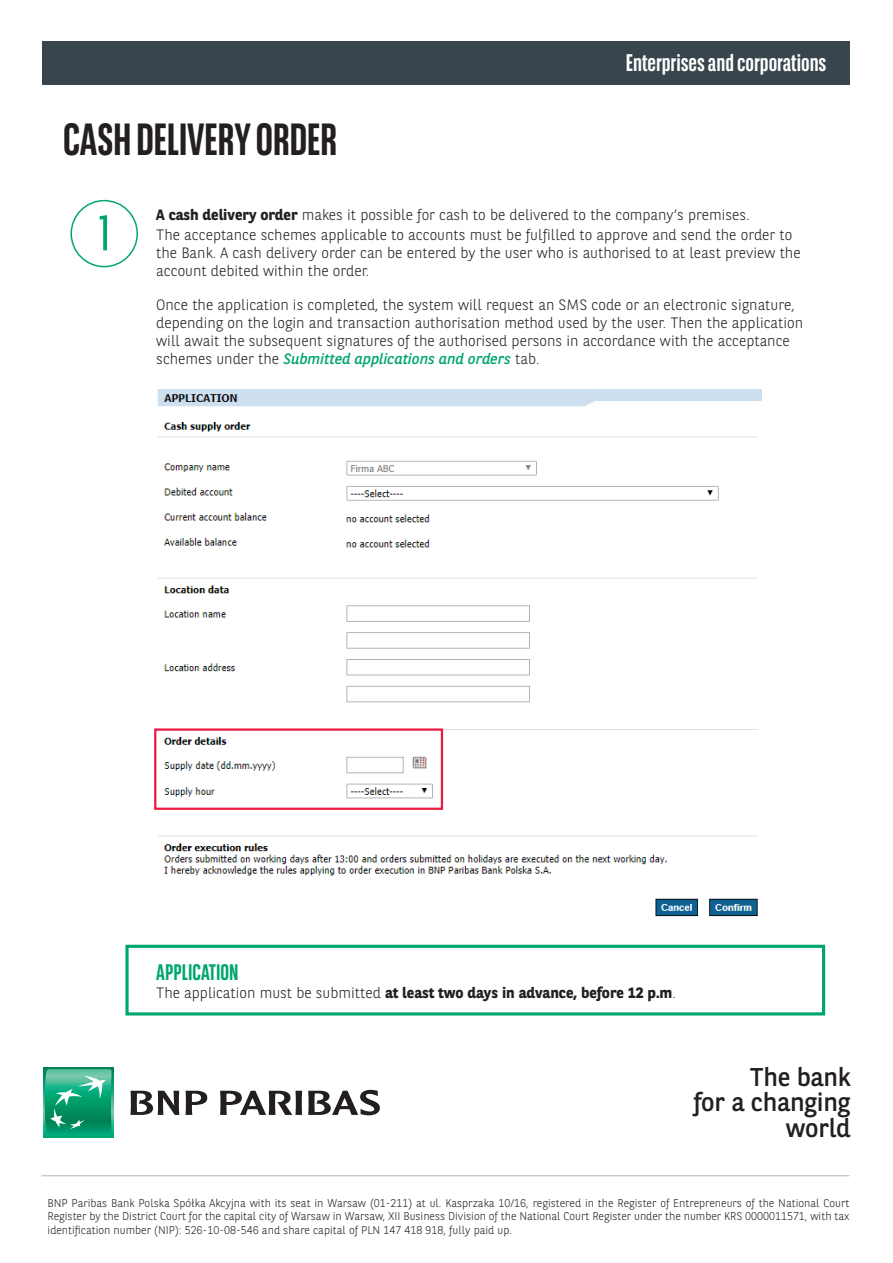
<style>
.page{position:relative;width:893px;height:1263px;background:#fff}
.page>*{position:absolute;margin:0;border:0;box-sizing:border-box;transform-origin:0 0}
.t1{font:50.4px "BNPP Sans Condensed";color:#00a66e}
.t2{font:700 45px "BNPP Sans Condensed";letter-spacing:-.01em;color:#231f20}
.t3{font:25.65px/25.7px "BNPP Sans";letter-spacing:-.01em;color:#231f20;text-align:right}
.t4{font:700 24px "BNPP Sans Condensed";color:#fff}
.t5{font:700 22.5px "BNPP Sans Condensed";color:#00a66e}
.t6{font:300 15px/18px "BNPP Sans";color:#231f20}
.t7{font:700 15px "BNPP Sans";color:#231f20}
.t8{font:300 11.25px/13.5px "BNPP Sans";color:#231f20;text-align:justify}
.s1{font-weight:700}
.s2{font-weight:400;font-style:italic;color:#00a66e}
.s3{font-weight:300}
</style>
<div class="page">
<svg style="left:43px;top:1068px;width:70px;height:69px"></svg>
<svg style="left:45px;top:1069px;width:67px;height:66px;background:#2cab82"></svg>
<svg style="left:130px;top:1091px;width:49px;height:24px"></svg>
<svg style="left:186px;top:1091px;width:21px;height:24px"></svg>
<svg style="left:220px;top:1091px;width:82px;height:24px"></svg>
<svg style="left:308px;top:1090px;width:72px;height:25px"></svg>
<hr style="left:41px;top:1175px;width:808px;height:1px;background:#bcbdc0">
<div style="left:42px;top:41px;width:808px;height:44px;background:#38454d"></div>
<svg style="left:70px;top:200px;width:68px;height:67px"></svg>
<img style="left:157px;top:389px;width:604px;height:528px">
<div style="left:154px;top:728px;width:289px;height:82px;border:2px solid #ed1a40"></div>
<div style="left:125px;top:945px;width:700px;height:70px;border:3px solid #00a66e"></div>
<p class="t2" style="left:63px;top:113px;width:276px">CASH DELIVERY ORDER</p>
<p class="t4" style="left:626px;top:48px;width:202px">Enterprises and corporations</p>
<p class="t1" style="left:99px;top:201px;width:12px">1</p>
<p class="t6" style="left:156px;top:205px;width:595px"><span class="s1">A cash delivery order</span> makes it possible for cash to be delivered to the company’s premises.</p>
<p class="t6" style="left:156px;top:226px;width:646px">The acceptance schemes applicable to accounts must be fulfilled to approve and send the order to the Bank. A cash delivery order can be entered by the user who is authorised to at least preview the account debited within the order.</p>
<p class="t6" style="left:156px;top:295px;width:648px">Once the application is completed, the system will request an SMS code or an electronic signature, depending on the login and transaction authorisation method used by the user. Then the application will await the subsequent signatures of the authorised persons in accordance with the acceptance schemes under the <span class="s2">Submitted applications and orders</span> tab.</p>
<p class="t5" style="left:156px;top:959px;width:84px">APPLICATION</p>
<p class="t7" style="left:156px;top:982px;width:521px"><span class="s3">The application must be submitted</span> at least two days in advance, before 12 p.m<span class="s3">.</span></p>
<p class="t3" style="left:693px;top:1063px;width:159px">The bank<br>for a changing world</p>
<p class="t8" style="left:48px;top:1195px;width:803px">BNP Paribas Bank Polska Spółka Akcyjna with its seat in Warsaw (01-211) at ul. Kasprzaka 10/16, registered in the Register of Entrepreneurs of the National Court Register by the District Court for the capital city of Warsaw in Warsaw, XII Business Division of the National Court Register under the number KRS 0000011571, with tax identification number (NIP): 526-10-08-546 and share capital of PLN 147 418 918, fully paid up.</p>
</div>
